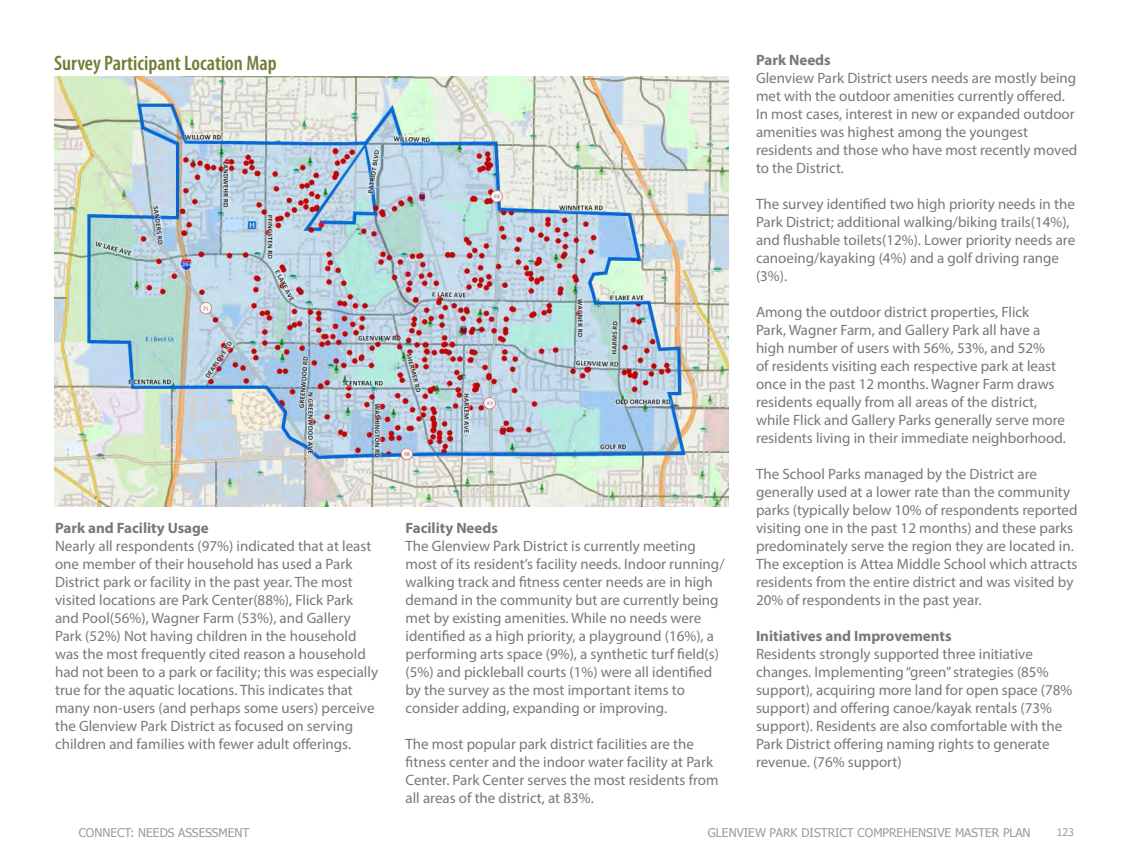
<style>
.page{position:relative;width:1134px;height:864px;background:#fff}
.page>*{position:absolute;margin:0;border:0;box-sizing:border-box;transform-origin:0 0}
.t1{font:600 condensed 21px "Myriad Pro";color:#747b35}
.t2{font:15px/18px "Myriad Pro";color:#76787b}
.t3{font:700 15px "Myriad Pro";color:#76787b}
.t4{font:12px "Tahoma";color:#959ca1}
.t5{font:10.5px "Tahoma";color:#959ca1}
</style>
<div class="page">
<img style="left:54px;top:76px;width:675px;height:430px">
<p class="t1" style="left:54px;top:50px;width:224px">Survey Participant Location Map</p>
<p class="t3" style="left:756px;top:50px;width:76px">Park Needs</p>
<p class="t2" style="left:756px;top:69px;width:323px">Glenview Park District users needs are mostly being met with the outdoor amenities currently offered.<br>In most cases, interest in new or expanded outdoor amenities was highest among the youngest residents and those who have most recently moved to the District.</p>
<p class="t2" style="left:756px;top:195px;width:321px">The survey identified two high priority needs in the Park District; additional walking/biking trails(14%), and flushable toilets(12%). Lower priority needs are canoeing/kayaking (4%) and a golf driving range (3%).</p>
<p class="t2" style="left:756px;top:303px;width:311px">Among the outdoor district properties, Flick<br>Park, Wagner Farm, and Gallery Park all have a high number of users with 56%, 53%, and 52%<br>of residents visiting each respective park at least once in the past 12 months. Wagner Farm draws residents equally from all areas of the district, while Flick and Gallery Parks generally serve more residents living in their immediate neighborhood.</p>
<p class="t2" style="left:756px;top:465px;width:323px">The School Parks managed by the District are generally used at a lower rate than the community parks (typically below 10% of respondents reported visiting one in the past 12 months) and these parks predominately serve the region they are located in.<br>The exception is Attea Middle School which attracts residents from the entire district and was visited by 20% of respondents in the past year.</p>
<p class="t3" style="left:756px;top:626px;width:197px">Initiatives and Improvements</p>
<p class="t2" style="left:756px;top:645px;width:318px">Residents strongly supported three initiative changes. Implementing “green” strategies (85% support), acquiring more land for open space (78% support) and offering canoe/kayak rentals (73% support). Residents are also comfortable with the Park District offering naming rights to generate revenue. (76% support)</p>
<p class="t3" style="left:55px;top:518px;width:155px">Park and Facility Usage</p>
<p class="t2" style="left:55px;top:537px;width:324px">Nearly all respondents (97%) indicated that at least one member of their household has used a Park District park or facility in the past year. The most visited locations are Park Center(88%), Flick Park and Pool(56%), Wagner Farm (53%), and Gallery Park (52%) Not having children in the household was the most frequently cited reason a household had not been to a park or facility; this was especially true for the aquatic locations. This indicates that many non-users (and perhaps some users) perceive the Glenview Park District as focused on serving children and families with fewer adult offerings.</p>
<p class="t3" style="left:406px;top:518px;width:94px">Facility Needs</p>
<p class="t2" style="left:406px;top:537px;width:320px">The Glenview Park District is currently meeting most of its resident’s facility needs. Indoor running/ walking track and fitness center needs are in high demand in the community but are currently being met by existing amenities. While no needs were identified as a high priority, a playground (16%), a performing arts space (9%), a synthetic turf field(s) (5%) and pickleball courts (1%) were all identified by the survey as the most important items to consider adding, expanding or improving.</p>
<p class="t2" style="left:406px;top:735px;width:315px">The most popular park district facilities are the fitness center and the indoor water facility at Park Center. Park Center serves the most residents from all areas of the district, at 83%.</p>
<p class="t4" style="left:79px;top:825px;width:172px">CONNECT: NEEDS ASSESSMENT</p>
<p class="t4" style="left:708px;top:825px;width:324px">GLENVIEW PARK DISTRICT COMPREHENSIVE MASTER PLAN</p>
<p class="t5" style="left:1057px;top:825px;width:19px">123</p>
</div>
